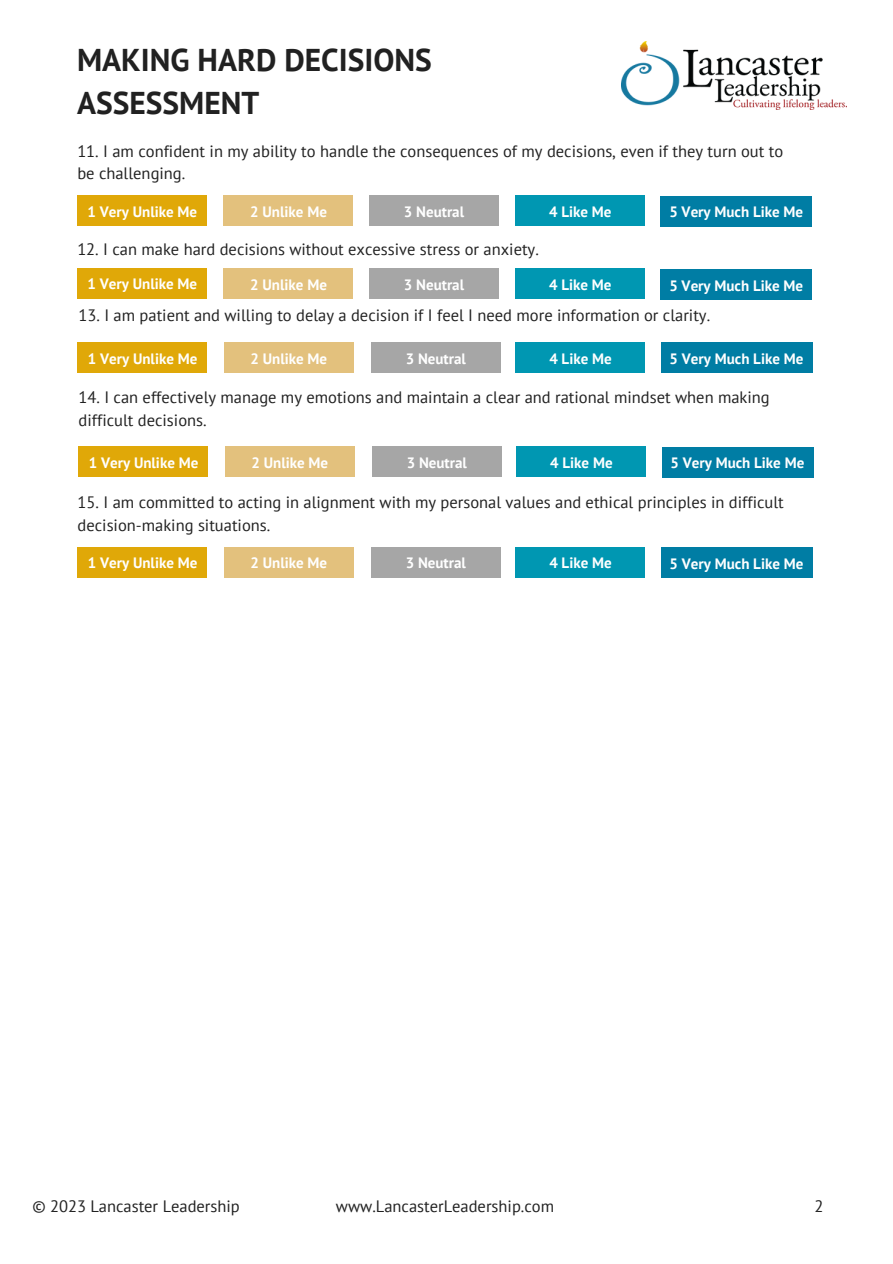
<style>
.page{position:relative;width:893px;height:1264px;background:#fff}
.page>*{position:absolute;margin:0;border:0;box-sizing:border-box;transform-origin:0 0}
.t1{font:700 31.5px "PT Sans";color:#212121}
.t2{font:16.5px/22.5px "PT Sans";color:#212121}
.t3{font:700 15px "PT Sans";color:#fff}
</style>
<div class="page">
<img style="left:621px;top:41px;width:225px;height:69px">
<div style="left:77px;top:196px;width:130px;height:30px;background:#e0a808"></div>
<div style="left:223px;top:196px;width:130px;height:30px;background:#e3c17d"></div>
<div style="left:369px;top:196px;width:129px;height:30px;background:#a6a6a6"></div>
<div style="left:515px;top:196px;width:130px;height:30px;background:#0097b2"></div>
<div style="left:660px;top:196px;width:152px;height:30px;background:#007da4"></div>
<div style="left:77px;top:268px;width:130px;height:30px;background:#e0a808"></div>
<div style="left:223px;top:269px;width:130px;height:30px;background:#e3c17d"></div>
<div style="left:369px;top:269px;width:129px;height:30px;background:#a6a6a6"></div>
<div style="left:515px;top:269px;width:130px;height:30px;background:#0097b2"></div>
<div style="left:660px;top:269px;width:152px;height:30px;background:#007da4"></div>
<div style="left:78px;top:342px;width:129px;height:30px;background:#e0a808"></div>
<div style="left:224px;top:342px;width:129px;height:30px;background:#e3c17d"></div>
<div style="left:515px;top:342px;width:130px;height:30px;background:#0097b2"></div>
<div style="left:660px;top:343px;width:152px;height:30px;background:#007da4"></div>
<div style="left:371px;top:342px;width:129px;height:30px;background:#a6a6a6"></div>
<div style="left:78px;top:446px;width:130px;height:31px;background:#e0a808"></div>
<div style="left:225px;top:446px;width:129px;height:31px;background:#e3c17d"></div>
<div style="left:516px;top:446px;width:130px;height:31px;background:#0097b2"></div>
<div style="left:661px;top:447px;width:152px;height:30px;background:#007da4"></div>
<div style="left:372px;top:446px;width:129px;height:31px;background:#a6a6a6"></div>
<div style="left:78px;top:547px;width:129px;height:30px;background:#e0a808"></div>
<div style="left:224px;top:547px;width:129px;height:30px;background:#e3c17d"></div>
<div style="left:515px;top:547px;width:130px;height:30px;background:#0097b2"></div>
<div style="left:660px;top:547px;width:152px;height:31px;background:#007da4"></div>
<div style="left:371px;top:547px;width:129px;height:30px;background:#a6a6a6"></div>
<p class="t1" style="left:77px;top:38px;width:356px">MAKING HARD DECISIONS</p>
<p class="t1" style="left:77px;top:82px;width:184px">ASSESSMENT</p>
<p class="t2" style="left:77px;top:139px;width:707px">11. I am confident in my ability to handle the consequences of my decisions, even if they turn out to be challenging.</p>
<p class="t3" style="left:88px;top:202px;width:111px">1 Very Unlike Me</p>
<p class="t3" style="left:250px;top:202px;width:78px">2 Unlike Me</p>
<p class="t3" style="left:404px;top:202px;width:62px">3 Neutral</p>
<p class="t3" style="left:549px;top:202px;width:64px">4 Like Me</p>
<p class="t3" style="left:669px;top:202px;width:135px">5 Very Much Like Me</p>
<p class="t2" style="left:77px;top:238px;width:463px">12. I can make hard decisions without excessive stress or anxiety.</p>
<p class="t3" style="left:88px;top:274px;width:111px">1 Very Unlike Me</p>
<p class="t3" style="left:250px;top:275px;width:78px">2 Unlike Me</p>
<p class="t3" style="left:404px;top:275px;width:62px">3 Neutral</p>
<p class="t3" style="left:549px;top:275px;width:64px">4 Like Me</p>
<p class="t3" style="left:669px;top:275px;width:135px">5 Very Much Like Me</p>
<p class="t2" style="left:78px;top:304px;width:633px">13. I am patient and willing to delay a decision if I feel I need more information or clarity.</p>
<p class="t3" style="left:88px;top:348px;width:111px">1 Very Unlike Me</p>
<p class="t3" style="left:250px;top:348px;width:78px">2 Unlike Me</p>
<p class="t3" style="left:406px;top:348px;width:62px">3 Neutral</p>
<p class="t3" style="left:549px;top:348px;width:64px">4 Like Me</p>
<p class="t3" style="left:669px;top:349px;width:135px">5 Very Much Like Me</p>
<p class="t2" style="left:78px;top:386px;width:692px">14. I can effectively manage my emotions and maintain a clear and rational mindset when making difficult decisions.</p>
<p class="t3" style="left:89px;top:452px;width:111px">1 Very Unlike Me</p>
<p class="t3" style="left:251px;top:452px;width:78px">2 Unlike Me</p>
<p class="t3" style="left:407px;top:452px;width:62px">3 Neutral</p>
<p class="t3" style="left:550px;top:452px;width:64px">4 Like Me</p>
<p class="t3" style="left:670px;top:453px;width:135px">5 Very Much Like Me</p>
<p class="t2" style="left:78px;top:491px;width:707px">15. I am committed to acting in alignment with my personal values and ethical principles in difficult decision-making situations.</p>
<p class="t3" style="left:88px;top:553px;width:111px">1 Very Unlike Me</p>
<p class="t3" style="left:250px;top:553px;width:78px">2 Unlike Me</p>
<p class="t3" style="left:406px;top:553px;width:62px">3 Neutral</p>
<p class="t3" style="left:549px;top:553px;width:64px">4 Like Me</p>
<p class="t3" style="left:669px;top:553px;width:135px">5 Very Much Like Me</p>
<p class="t2" style="left:32px;top:1194px;width:209px">© 2023 Lancaster Leadership</p>
<p class="t2" style="left:336px;top:1194px;width:219px">www.LancasterLeadership.com</p>
<p class="t2" style="left:814px;top:1194px;width:10px">2</p>
</div>
